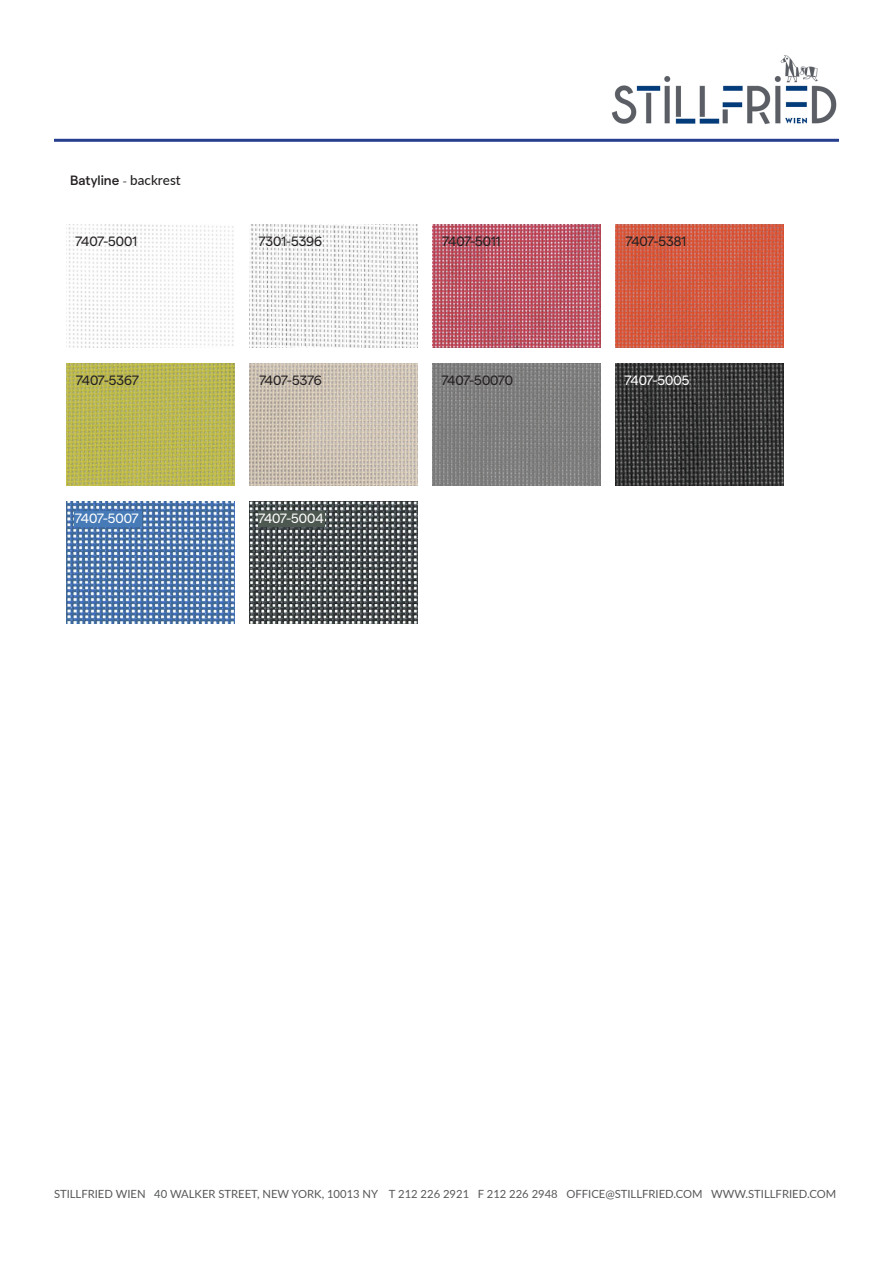
<style>
.page{position:relative;width:893px;height:1263px;background:#fff}
.page>*{position:absolute;margin:0;border:0;box-sizing:border-box;transform-origin:0 0}
.t1{font:13.5px "Matter";letter-spacing:-.005em;color:#231f20}
.t2{font:13.5px "Matter";color:#fff}
.t3{font:500 13.5px "Matter";color:#231f20}
.t4{font:13.5px "Matter";letter-spacing:-.03em;color:#231f20}
.t5{font:13.5px "Matter";letter-spacing:-.035em;color:#231f20}
.t6{font:13.5px "Matter";letter-spacing:-.025em;color:#fff}
.t7{font:11.25px "Lato";color:#57585a}
.s1{font-family:"Minion Pro";font-weight:400}
.s2{font-family:"Lato"}
</style>
<div class="page">
<img style="left:616px;top:363px;width:168px;height:122px">
<img style="left:66px;top:363px;width:168px;height:122px">
<img style="left:250px;top:363px;width:167px;height:122px">
<img style="left:433px;top:363px;width:168px;height:122px">
<img style="left:616px;top:225px;width:168px;height:122px">
<img style="left:433px;top:225px;width:168px;height:122px">
<img style="left:68px;top:225px;width:166px;height:122px">
<img style="left:250px;top:225px;width:168px;height:122px">
<img style="left:250px;top:502px;width:167px;height:122px">
<div style="left:258px;top:511px;width:67px;height:16px;background:#4d5850"></div>
<img style="left:66px;top:502px;width:168px;height:122px">
<div style="left:74px;top:511px;width:68px;height:16px;background:#477bb7"></div>
<img style="left:605px;top:55px;width:234px;height:84px">
<hr style="left:54px;top:139px;width:785px;height:3px;background:#253f8e">
<p class="t3" style="left:70px;top:170px;width:112px">Batyline <span class="s1">-</span> <span class="s2">backrest</span></p>
<p class="t1" style="left:75px;top:232px;width:63px">7407-5001</p>
<p class="t1" style="left:258px;top:232px;width:65px">7301-5396</p>
<p class="t1" style="left:442px;top:232px;width:60px">7407-5011</p>
<p class="t1" style="left:625px;top:232px;width:62px">7407-5381</p>
<p class="t1" style="left:76px;top:370px;width:65px">7407-5367</p>
<p class="t5" style="left:259px;top:370px;width:64px">7407-5376</p>
<p class="t4" style="left:441px;top:370px;width:73px">7407-50070</p>
<p class="t2" style="left:625px;top:370px;width:66px">7407-5005</p>
<p class="t6" style="left:75px;top:509px;width:65px">7407-5007</p>
<p class="t2" style="left:258px;top:509px;width:67px">7407-5004</p>
<p class="t7" style="left:54px;top:1186px;width:784px">STILLFRIED WIEN 40 WALKER STREET, NEW YORK, 10013 NY T 212 226 2921 F 212 226 2948 OFFICE@STILLFRIED.COM WWW.STILLFRIED.COM</p>
</div>
